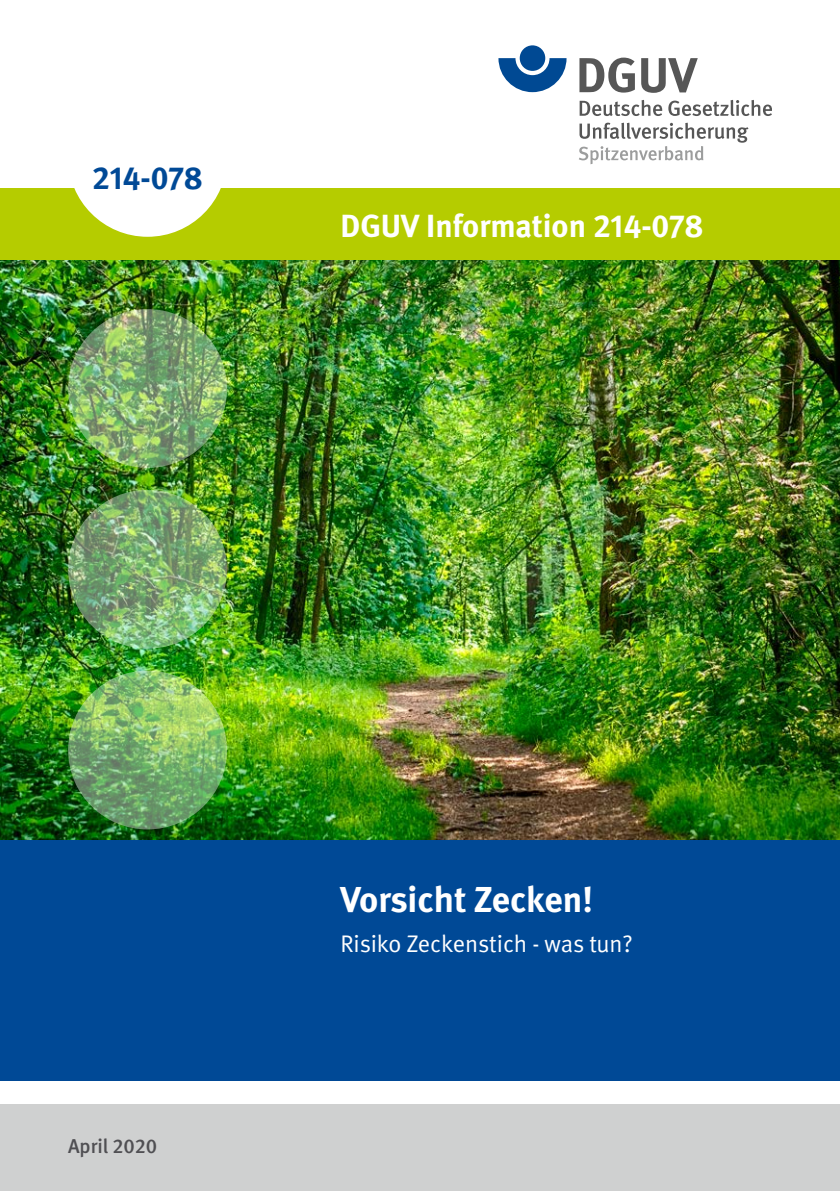
<style>
.page{position:relative;width:840px;height:1191px;background:#fff}
.page>*{position:absolute;margin:0;border:0;box-sizing:border-box;transform-origin:0 0}
.t1{font:700 36px "DGUV Meta";letter-spacing:-.005em;color:#fff}
.t2{font:700 32px "DGUV Meta";color:#fff}
.t3{font:700 32px "DGUV Meta";letter-spacing:-.01em;color:#004996}
.t4{font:24px "DGUV Meta";letter-spacing:-.005em;color:#fff}
.t5{font:500 20px "DGUV Meta";color:#504f53}
</style>
<div class="page">
<div style="left:0;top:1104px;width:839px;height:87px;background:#cfd0d0"></div>
<div style="left:0;top:839px;width:839px;height:241px;background:#004996"></div>
<div style="left:0;top:189px;width:839px;height:72px;background:#b5cc00"></div>
<img style="left:0;top:261px;width:839px;height:578px">
<img style="left:68px;top:309px;width:159px;height:159px;border-radius:50%">
<img style="left:68px;top:490px;width:159px;height:158px;border-radius:50%">
<img style="left:68px;top:670px;width:159px;height:159px;border-radius:50%">
<div style="left:68px;top:78px;width:159px;height:159px;background:#fff;border-radius:50%"></div>
<svg style="left:498px;top:58px;width:68px;height:34px"></svg>
<div style="left:519px;top:45px;width:26px;height:26px;background:#004993;border-radius:50%"></div>
<svg style="left:579px;top:58px;width:55px;height:35px"></svg>
<svg style="left:641px;top:58px;width:56px;height:35px"></svg>
<svg style="left:579px;top:100px;width:82px;height:16px"></svg>
<svg style="left:668px;top:100px;width:103px;height:16px"></svg>
<svg style="left:579px;top:123px;width:169px;height:41px"></svg>
<h2 class="t3" style="left:92px;top:158px;width:112px">214-078</h2>
<h2 class="t2" style="left:340px;top:207px;width:364px">DGUV Information 214-078</h2>
<p class="t5" style="left:68px;top:1134px;width:91px">April 2020</p>
<h1 class="t1" style="left:340px;top:877px;width:254px">Vorsicht Zecken!</h1>
<p class="t4" style="left:340px;top:929px;width:293px">Risiko Zeckenstich - was tun?</p>
</div>
